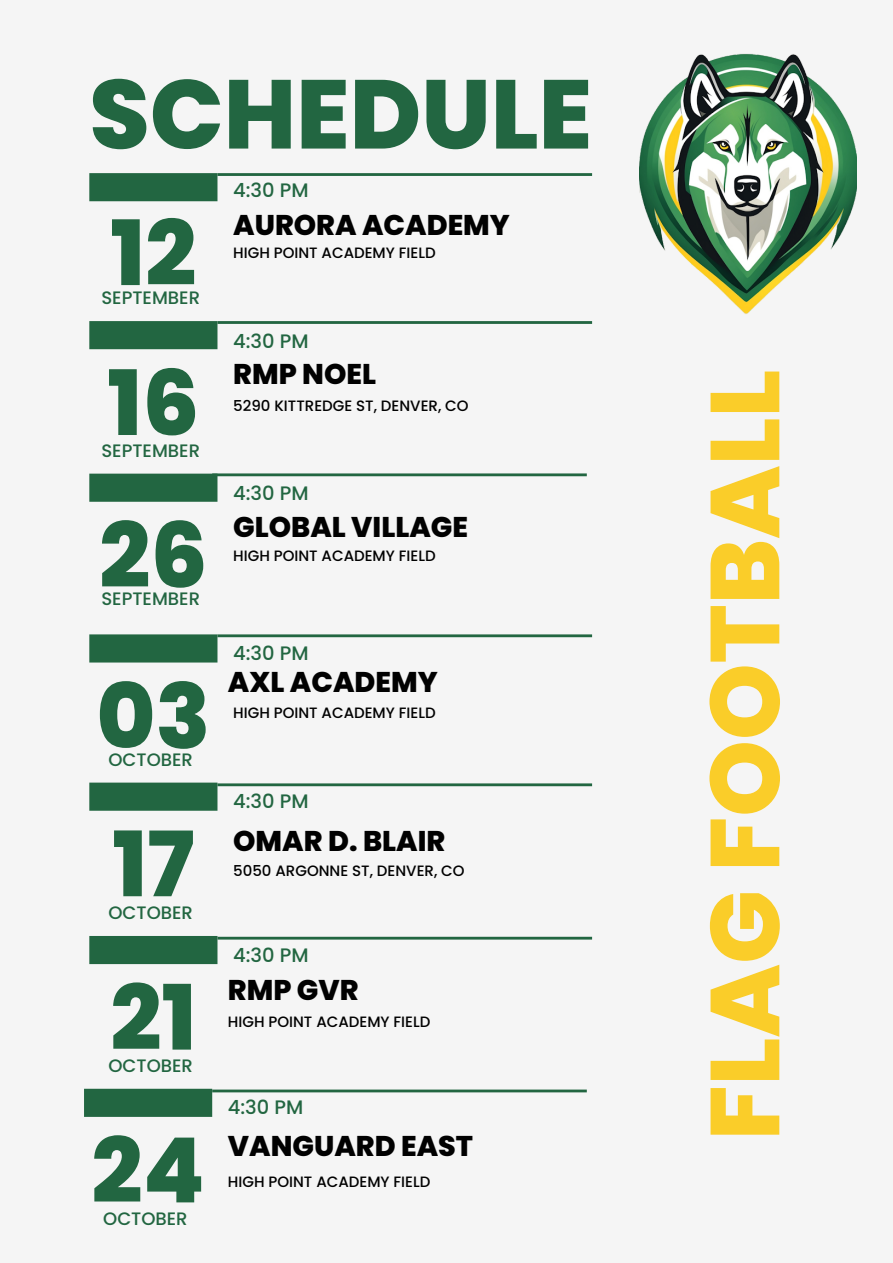
<style>
.page{position:relative;width:893px;height:1263px;background:#f5f5f5}
.page>*{position:absolute;margin:0;border:0;box-sizing:border-box;transform-origin:0 0}
.t1{font:800 97.5px "Poppins";color:#facd29}
.t2{font:800 97.5px "Poppins";color:#226641}
.t3{font:800 90px "Poppins";color:#226641}
.t4{font:800 28.5px "Poppins";color:#010101}
.t5{font:500 19.5px "Poppins";color:#226641}
.t6{font:500 18px "Poppins";color:#226641}
.t7{font:500 15px "Poppins";color:#010101}
</style>
<div class="page">
<div style="left:89px;top:173px;width:128px;height:28px;background:#226641"></div>
<div style="left:89px;top:321px;width:128px;height:28px;background:#226641"></div>
<div style="left:89px;top:474px;width:128px;height:28px;background:#226641"></div>
<div style="left:89px;top:634px;width:128px;height:28px;background:#226641"></div>
<hr style="left:212px;top:473px;width:375px;height:3px;background:#226641">
<hr style="left:217px;top:634px;width:375px;height:3px;background:#226641">
<hr style="left:217px;top:173px;width:375px;height:3px;background:#226641">
<hr style="left:217px;top:321px;width:375px;height:3px;background:#226641">
<img style="left:639px;top:53px;width:217px;height:261px">
<div style="left:89px;top:782px;width:128px;height:29px;background:#226641"></div>
<hr style="left:217px;top:783px;width:375px;height:3px;background:#226641">
<div style="left:89px;top:936px;width:128px;height:28px;background:#226641"></div>
<hr style="left:217px;top:937px;width:375px;height:2px;background:#226641">
<div style="left:84px;top:1089px;width:128px;height:28px;background:#226641"></div>
<hr style="left:212px;top:1089px;width:375px;height:3px;background:#226641">
<p class="t2" style="left:89px;top:46px;width:504px">SCHEDULE</p>
<p class="t3" style="left:110px;top:191px;width:88px">12</p>
<p class="t6" style="left:101px;top:285px;width:100px">SEPTEMBER</p>
<h1 class="t3" style="left:107px;top:340px;width:93px">16</h1>
<h3 class="t6" style="left:101px;top:438px;width:100px">SEPTEMBER</h3>
<h3 class="t3" style="left:99px;top:493px;width:110px">26</h3>
<h2 class="t6" style="left:101px;top:586px;width:100px">SEPTEMBER</h2>
<h3 class="t3" style="left:96px;top:654px;width:116px">03</h3>
<p class="t6" style="left:108px;top:747px;width:86px">OCTOBER</p>
<p class="t3" style="left:112px;top:802px;width:83px">17</p>
<h3 class="t6" style="left:108px;top:900px;width:86px">OCTOBER</h3>
<p class="t3" style="left:110px;top:955px;width:88px">21</p>
<p class="t6" style="left:108px;top:1053px;width:86px">OCTOBER</p>
<h3 class="t3" style="left:91px;top:1108px;width:115px">24</h3>
<p class="t6" style="left:103px;top:1206px;width:86px">OCTOBER</p>
<p class="t5" style="left:233px;top:176px;width:77px">4:30 PM</p>
<h3 class="t4" style="left:233px;top:205px;width:278px">AURORA ACADEMY</h3>
<h3 class="t7" style="left:233px;top:243px;width:204px">HIGH POINT ACADEMY FIELD</h3>
<h1 class="t5" style="left:233px;top:327px;width:77px">4:30 PM</h1>
<p class="t4" style="left:233px;top:354px;width:144px">RMP NOEL</p>
<h3 class="t7" style="left:233px;top:395px;width:237px">5290 KITTREDGE ST, DENVER, CO</h3>
<h3 class="t5" style="left:233px;top:480px;width:77px">4:30 PM</h3>
<p class="t4" style="left:233px;top:507px;width:236px">GLOBAL VILLAGE</p>
<p class="t7" style="left:233px;top:545px;width:204px">HIGH POINT ACADEMY FIELD</p>
<p class="t5" style="left:233px;top:640px;width:77px">4:30 PM</p>
<p class="t4" style="left:228px;top:662px;width:211px">AXL ACADEMY</p>
<h2 class="t7" style="left:233px;top:702px;width:204px">HIGH POINT ACADEMY FIELD</h2>
<h3 class="t5" style="left:233px;top:788px;width:77px">4:30 PM</h3>
<h2 class="t4" style="left:233px;top:821px;width:214px">OMAR D. BLAIR</h2>
<p class="t7" style="left:233px;top:860px;width:233px">5050 ARGONNE ST, DENVER, CO</p>
<h3 class="t5" style="left:233px;top:941px;width:77px">4:30 PM</h3>
<h3 class="t4" style="left:228px;top:969px;width:132px">RMP GVR</h3>
<h2 class="t7" style="left:228px;top:1011px;width:204px">HIGH POINT ACADEMY FIELD</h2>
<h3 class="t5" style="left:228px;top:1094px;width:77px">4:30 PM</h3>
<h2 class="t4" style="left:228px;top:1126px;width:247px">VANGUARD EAST</h2>
<h3 class="t7" style="left:228px;top:1171px;width:204px">HIGH POINT ACADEMY FIELD</h3>
<h2 class="t1" style="left:677px;top:1140px;width:772px;rotate:-90deg">FLAG FOOTBALL</h2>
</div>
